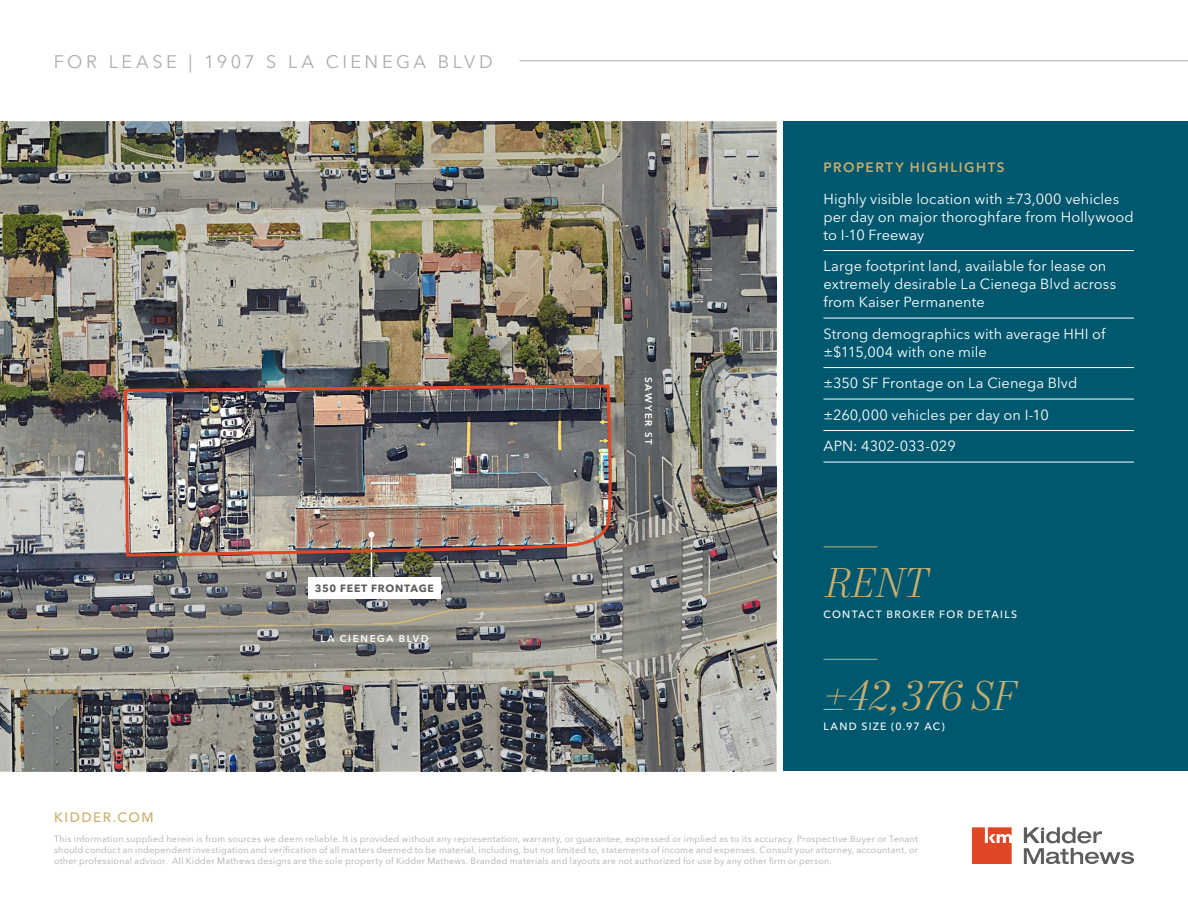
<style>
.page{position:relative;width:1188px;height:918px;background:#fff}
.page>*{position:absolute;margin:0;border:0;box-sizing:border-box;transform-origin:0 0}
.Stat_Italic_-_Gold_2023{font:italic 300 42px "Mort Modern 07";letter-spacing:-.015em;color:#cbae6b}
.t1{font:18px "Avenir Next LT Pro";letter-spacing:.195em;color:#afabac}
.Factoids_-_White_2023{font:14.55px/18px "Avenir Next LT Pro";letter-spacing:.005em;color:#fff}
.Subhead_-_Level_1_-_Gold_2023{font:600 13.5px "Avenir Next LT Pro";letter-spacing:.115em;color:#cbae6b}
.t2{font:500 13.5px "Avenir Next LT Pro";letter-spacing:.11em;color:#cbae6b}
.Stat_Label_-_White_2023{font:500 10.5px "Avenir Next LT Pro";letter-spacing:.12em;color:#fff}
.Map_Highlight_-_Bold_-_Ash_2023{font:700 10.5px "Avenir Next LT Pro";letter-spacing:.07em;color:#5e5d5d}
.Street_Names_-_White_2023{font:600 9.75px "Avenir Next LT Pro";letter-spacing:.18em;color:#fff}
.t3{font:9px/10.8px "Avenir Next LT Pro";letter-spacing:.025em;color:#afabac;text-align:justify}
</style>
<div class="page">
<div style="left:783px;top:122px;width:405px;height:649px;background:#00586f"></div>
<hr style="left:824px;top:250px;width:310px;height:1px;background:#fff">
<hr style="left:824px;top:318px;width:310px;height:1px;background:#fff">
<hr style="left:824px;top:367px;width:310px;height:1px;background:#fff">
<hr style="left:824px;top:399px;width:310px;height:1px;background:#fff">
<hr style="left:824px;top:430px;width:310px;height:1px;background:#fff">
<hr style="left:824px;top:462px;width:310px;height:1px;background:#fff">
<hr style="left:824px;top:659px;width:54px;height:1px;background:#cbae6b">
<hr style="left:824px;top:546px;width:54px;height:1px;background:#cbae6b">
<img style="left:0;top:122px;width:776px;height:649px">
<img style="left:122px;top:386px;width:495px;height:386px">
<hr style="left:520px;top:61px;width:668px;height:1px;background:#afabac">
<svg style="left:1024px;top:827px;width:110px;height:37px"></svg>
<svg style="left:972px;top:827px;width:40px;height:37px"></svg>
<h2 class="t1" style="left:54px;top:51px;width:441px">FOR LEASE | 1907 S LA CIENEGA BLVD</h2>
<p class="Map_Highlight_-_Bold_-_Ash_2023" style="left:315px;top:582px;width:121px">350 FEET FRONTAGE</p>
<p class="Street_Names_-_White_2023" style="left:320px;top:633px;width:110px">LA CIENEGA BLVD</p>
<p class="Street_Names_-_White_2023" style="left:654px;top:377px;width:69px;rotate:90deg">SAWYER ST</p>
<p class="Subhead_-_Level_1_-_Gold_2023" style="left:824px;top:159px;width:183px">PROPERTY HIGHLIGHTS</p>
<p class="Factoids_-_White_2023" style="left:824px;top:189px;width:312px">Highly visible location with ±73,000 vehicles per day on major thoroghfare from Hollywood to I-10 Freeway</p>
<p class="Factoids_-_White_2023" style="left:824px;top:257px;width:294px">Large footprint land, available for lease on extremely desirable La Cienega Blvd across from Kaiser Permanente</p>
<p class="Factoids_-_White_2023" style="left:824px;top:324px;width:284px">Strong demographics with average HHI of ±$115,004 with one mile</p>
<p class="Factoids_-_White_2023" style="left:824px;top:374px;width:255px">±350 SF Frontage on La Cienega Blvd</p>
<p class="Factoids_-_White_2023" style="left:824px;top:405px;width:227px">±260,000 vehicles per day on I-10</p>
<p class="Factoids_-_White_2023" style="left:824px;top:437px;width:134px">APN: 4302-033-029</p>
<p class="Stat_Italic_-_Gold_2023" style="left:824px;top:558px;width:105px">RENT</p>
<p class="Stat_Label_-_White_2023" style="left:824px;top:608px;width:195px">CONTACT BROKER FOR DETAILS</p>
<p class="Stat_Italic_-_Gold_2023" style="left:824px;top:670px;width:193px">±42,376 SF</p>
<p class="Stat_Label_-_White_2023" style="left:824px;top:720px;width:123px">LAND SIZE (0.97 AC)</p>
<h3 class="t2" style="left:54px;top:809px;width:101px">KIDDER.COM</h3>
<p class="t3" style="left:54px;top:834px;width:866px">This information supplied herein is from sources we deem reliable. It is provided without any representation, warranty, or guarantee, expressed or implied as to its accuracy. Prospective Buyer or Tenant should conduct an independent investigation and verification of all matters deemed to be material, including, but not limited to, statements of income and expenses. Consult your attorney, accountant, or other professional advisor. All Kidder Mathews designs are the sole property of Kidder Mathews. Branded materials and layouts are not authorized for use by any other firm or person.</p>
</div>
